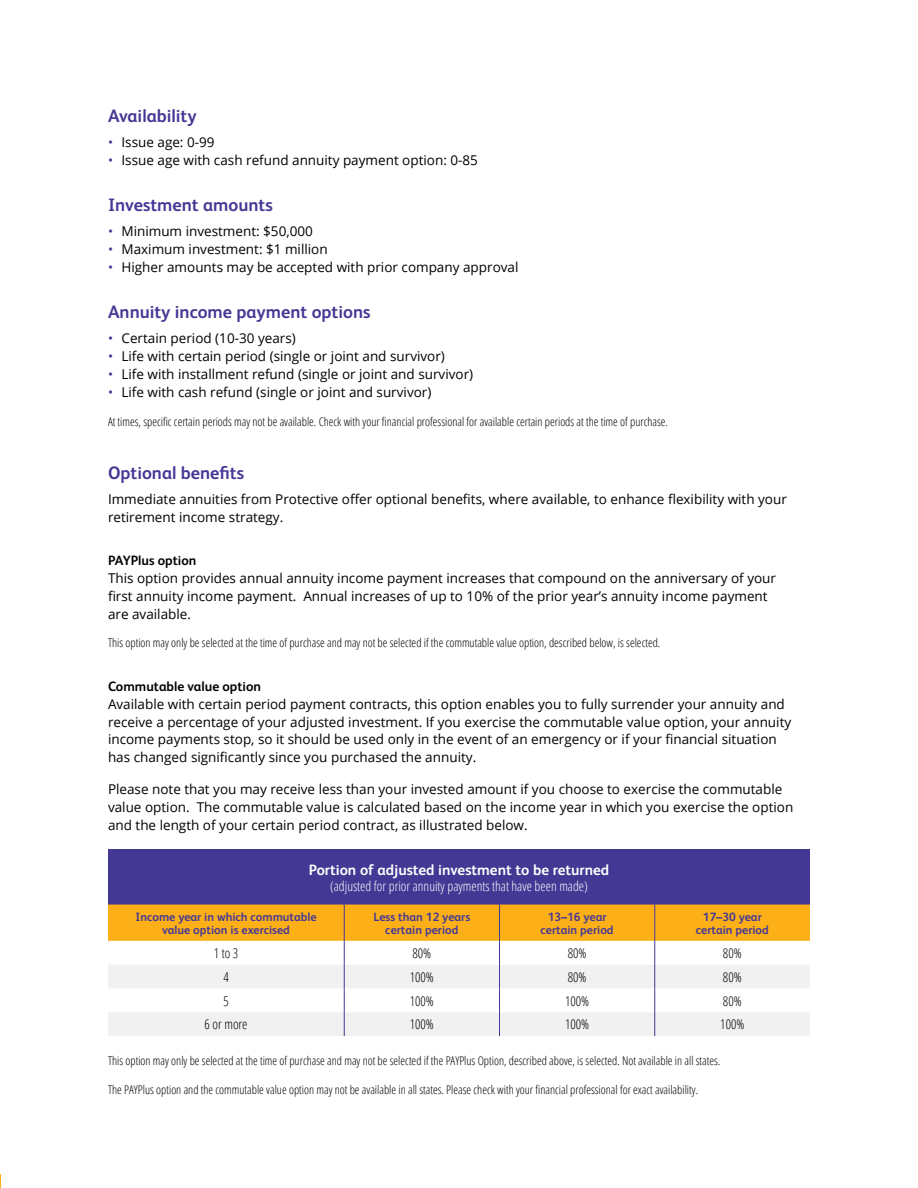
<style>
.page{position:relative;width:918px;height:1188px;background:#fff}
.page>*{position:absolute;margin:0;border:0;box-sizing:border-box;transform-origin:0 0}
.t1{font:700 18px "FS Albert Pro";color:#443895}
.t2{font:700 15px "FS Albert Pro";color:#fff}
.t3{font:13.5px/18px "Open Sans";color:#000}
.t4{font:300 condensed 13.5px "Open Sans";color:#000}
.t5{font:300 condensed 13.5px "Open Sans";color:#fff}
.t6{font:700 13.5px "FS Albert Pro";color:#000}
.t7{font:300 condensed 12px "Open Sans";color:#000}
.t8{font:700 12px/13.5px "FS Albert Pro";color:#443895;text-align:center}
.s1{color:#443895}
</style>
<div class="page">
<hr style="left:0;top:500px;width:1px;height:688px;background:#443895">
<svg style="left:0;top:1174px;width:1px;height:14px"></svg>
<div style="left:108px;top:850px;width:702px;height:55px;background:#443895"></div>
<svg style="left:108px;top:905px;width:702px;height:131px"></svg>
<h1 class="t1" style="left:108px;top:103px;width:90px">Availability</h1>
<p class="t3" style="left:108px;top:132px;width:108px"><span class="s1">•</span> Issue age: 0-99</p>
<p class="t3" style="left:108px;top:150px;width:371px"><span class="s1">•</span> Issue age with cash refund annuity payment option: 0-85</p>
<h1 class="t1" style="left:108px;top:192px;width:166px">Investment amounts</h1>
<p class="t3" style="left:108px;top:222px;width:206px"><span class="s1">•</span> Minimum investment: $50,000</p>
<p class="t3" style="left:108px;top:240px;width:221px"><span class="s1">•</span> Maximum investment: $1 million</p>
<p class="t3" style="left:108px;top:258px;width:412px"><span class="s1">•</span> Higher amounts may be accepted with prior company approval</p>
<h1 class="t1" style="left:108px;top:300px;width:264px">Annuity income payment options</h1>
<p class="t3" style="left:108px;top:329px;width:189px"><span class="s1">•</span> Certain period (10-30 years)</p>
<p class="t3" style="left:108px;top:347px;width:338px"><span class="s1">•</span> Life with certain period (single or joint and survivor)</p>
<p class="t3" style="left:108px;top:365px;width:367px"><span class="s1">•</span> Life with installment refund (single or joint and survivor)</p>
<p class="t3" style="left:108px;top:383px;width:325px"><span class="s1">•</span> Life with cash refund (single or joint and survivor)</p>
<p class="t7" style="left:108px;top:413px;width:562px">At times, specific certain periods may not be available. Check with your financial professional for available certain periods at the time of purchase.</p>
<h1 class="t1" style="left:108px;top:460px;width:138px">Optional benefits</h1>
<p class="t3" style="left:108px;top:489px;width:680px">Immediate annuities from Protective offer optional benefits, where available, to enhance flexibility with your retirement income strategy.</p>
<p class="t6" style="left:108px;top:551px;width:90px">PAYPlus option</p>
<p class="t3" style="left:108px;top:569px;width:670px">This option provides annual annuity income payment increases that compound on the anniversary of your first annuity income payment. Annual increases of up to 10% of the prior year’s annuity income payment are available.</p>
<p class="t7" style="left:108px;top:635px;width:554px">This option may only be selected at the time of purchase and may not be selected if the commutable value option, described below, is selected.</p>
<p class="t6" style="left:108px;top:676px;width:155px">Commutable value option</p>
<p class="t3" style="left:108px;top:694px;width:685px">Available with certain period payment contracts, this option enables you to fully surrender your annuity and receive a percentage of your adjusted investment. If you exercise the commutable value option, your annuity income payments stop, so it should be used only in the event of an emergency or if your financial situation has changed significantly since you purchased the annuity.</p>
<p class="t3" style="left:108px;top:780px;width:687px">Please note that you may receive less than your invested amount if you choose to exercise the commutable value option. The commutable value is calculated based on the income year in which you exercise the option and the length of your certain period contract, as illustrated below.</p>
<p class="t2" style="left:309px;top:859px;width:302px">Portion of adjusted investment to be returned</p>
<p class="t5" style="left:330px;top:877px;width:259px">(adjusted for prior annuity payments that have been made)</p>
<p class="t8" style="left:136px;top:909px;width:183px">Income year in which commutable value option is exercised</p>
<p class="t8" style="left:373px;top:909px;width:98px">Less than 12 years certain period</p>
<p class="t8" style="left:541px;top:909px;width:75px">13–16 year certain period</p>
<p class="t8" style="left:696px;top:909px;width:75px">17–30 year certain period</p>
<p class="t4" style="left:214px;top:944px;width:26px">1 to 3</p>
<p class="t4" style="left:412px;top:944px;width:20px">80%</p>
<p class="t4" style="left:568px;top:944px;width:20px">80%</p>
<p class="t4" style="left:723px;top:944px;width:20px">80%</p>
<p class="t4" style="left:223px;top:968px;width:7px">4</p>
<p class="t4" style="left:410px;top:968px;width:26px">100%</p>
<p class="t4" style="left:568px;top:968px;width:20px">80%</p>
<p class="t4" style="left:723px;top:968px;width:20px">80%</p>
<p class="t4" style="left:223px;top:991px;width:7px">5</p>
<p class="t4" style="left:410px;top:991px;width:26px">100%</p>
<p class="t4" style="left:565px;top:991px;width:26px">100%</p>
<p class="t4" style="left:723px;top:991px;width:20px">80%</p>
<p class="t4" style="left:205px;top:1015px;width:44px">6 or more</p>
<p class="t4" style="left:410px;top:1015px;width:26px">100%</p>
<p class="t4" style="left:565px;top:1015px;width:26px">100%</p>
<p class="t4" style="left:720px;top:1015px;width:26px">100%</p>
<p class="t7" style="left:108px;top:1053px;width:614px">This option may only be selected at the time of purchase and may not be selected if the PAYPlus Option, described above, is selected. Not available in all states.</p>
<p class="t7" style="left:108px;top:1081px;width:592px">The PAYPlus option and the commutable value option may not be available in all states. Please check with your financial professional for exact availability.</p>
</div>
